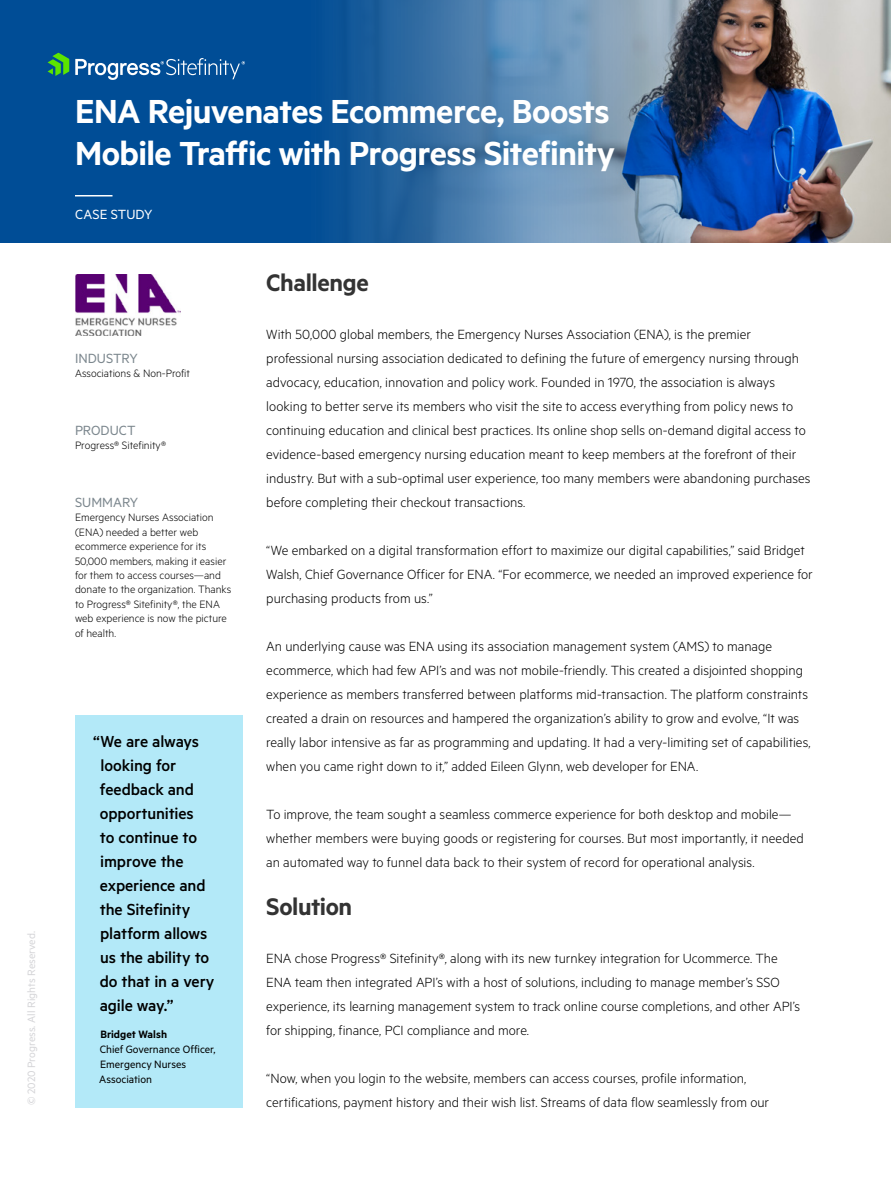
<style>
.page{position:relative;width:891px;height:1188px;background:#fff}
.page>*{position:absolute;margin:0;border:0;box-sizing:border-box;transform-origin:0 0}
.t1{font:600 37.5px/42px "Metric";letter-spacing:-.015em;color:#fff}
.t2{font:600 27px "Metric";letter-spacing:-.015em;color:#333}
.t3{font:500 18px/24px "Metric";letter-spacing:-.005em;color:#000}
.t4{font:300 15px/24px "Metric";color:#000}
.t5{font:15px "Metric";color:#7c878e}
.t6{font:15px "Metric";color:#fff}
.t7{font:300 12px/14.4px "Metric";color:#000}
.t8{font:12px/15px "Metric";color:#000}
.t9{font:12px "Metric";color:#d5d5d8}
.t10{font:600 12px "Metric";color:#000}
</style>
<div class="page">
<img style="left:0;top:0;width:891px;height:243px">
<hr style="left:75px;top:195px;width:37px;height:1px;background:#fff">
<svg style="left:48px;top:53px;width:21px;height:23px"></svg>
<svg style="left:75px;top:58px;width:170px;height:22px;background:#3975ad"></svg>
<div style="left:75px;top:716px;width:167px;height:392px;background:#b3e9f8"></div>
<img style="left:75px;top:274px;width:105px;height:62px">
<p class="t9" style="left:24px;top:1105px;width:176px;rotate:-90deg">© 2020 Progress. All Rights Reserved.</p>
<h1 class="t1" style="left:75px;top:89px;width:542px">ENA Rejuvenates Ecommerce, Boosts<br>Mobile Traffic with Progress Sitefinity</h1>
<p class="t6" style="left:75px;top:206px;width:79px">CASE STUDY</p>
<p class="t5" style="left:75px;top:350px;width:64px">INDUSTRY</p>
<p class="t7" style="left:75px;top:366px;width:117px">Associations &amp; Non-Profit</p>
<p class="t5" style="left:75px;top:422px;width:62px">PRODUCT</p>
<p class="t7" style="left:75px;top:438px;width:93px">Progress® Sitefinity®</p>
<p class="t5" style="left:75px;top:494px;width:65px">SUMMARY</p>
<p class="t7" style="left:75px;top:510px;width:158px">Emergency Nurses Association (ENA) needed a better web ecommerce experience for its<br>50,000 members, making it easier for them to access courses—and donate to the organization. Thanks to Progress® Sitefinity®, the ENA web experience is now the picture of health.</p>
<p class="t3" style="left:100px;top:729px;width:116px;text-indent:-6px">“We are always looking for feedback and opportunities<br>to continue to improve the experience and the Sitefinity platform allows us the ability to do that in a very agile way.”</p>
<p class="t10" style="left:100px;top:1027px;width:68px">Bridget Walsh</p>
<p class="t8" style="left:99px;top:1041px;width:118px">Chief Governance Officer,<br>Emergency Nurses<br>Association</p>
<h2 class="t2" style="left:266px;top:267px;width:104px">Challenge</h2>
<p class="t4" style="left:266px;top:322px;width:546px">With 50,000 global members, the Emergency Nurses Association (ENA), is the premier professional nursing association dedicated to defining the future of emergency nursing through advocacy, education, innovation and policy work. Founded in 1970, the association is always looking to better serve its members who visit the site to access everything from policy news to continuing education and clinical best practices. Its online shop sells on-demand digital access to evidence-based emergency nursing education meant to keep members at the forefront of their industry. But with a sub-optimal user experience, too many members were abandoning purchases before completing their checkout transactions.</p>
<p class="t4" style="left:266px;top:538px;width:548px">“We embarked on a digital transformation effort to maximize our digital capabilities,” said Bridget<br>Walsh, Chief Governance Officer for ENA. “For ecommerce, we needed an improved experience for purchasing products from us.”</p>
<p class="t4" style="left:266px;top:634px;width:546px">An underlying cause was ENA using its association management system (AMS) to manage ecommerce, which had few API’s and was not mobile-friendly. This created a disjointed shopping experience as members transferred between platforms mid-transaction. The platform constraints created a drain on resources and hampered the organization’s ability to grow and evolve, “It was really labor intensive as far as programming and updating. It had a very-limiting set of capabilities, when you came right down to it,” added Eileen Glynn, web developer for ENA.</p>
<p class="t4" style="left:266px;top:802px;width:539px">To improve, the team sought a seamless commerce experience for both desktop and mobile— whether members were buying goods or registering for courses. But most importantly, it needed an automated way to funnel data back to their system of record for operational analysis.</p>
<h2 class="t2" style="left:266px;top:891px;width:87px">Solution</h2>
<p class="t4" style="left:266px;top:946px;width:536px">ENA chose Progress® Sitefinity®, along with its new turnkey integration for Ucommerce. The ENA team then integrated API’s with a host of solutions, including to manage member’s SSO experience, its learning management system to track online course completions, and other API’s for shipping, finance, PCI compliance and more.</p>
<p class="t4" style="left:266px;top:1066px;width:504px">“Now, when you login to the website, members can access courses, profile information, certifications, payment history and their wish list. Streams of data flow seamlessly from our</p>
</div>
